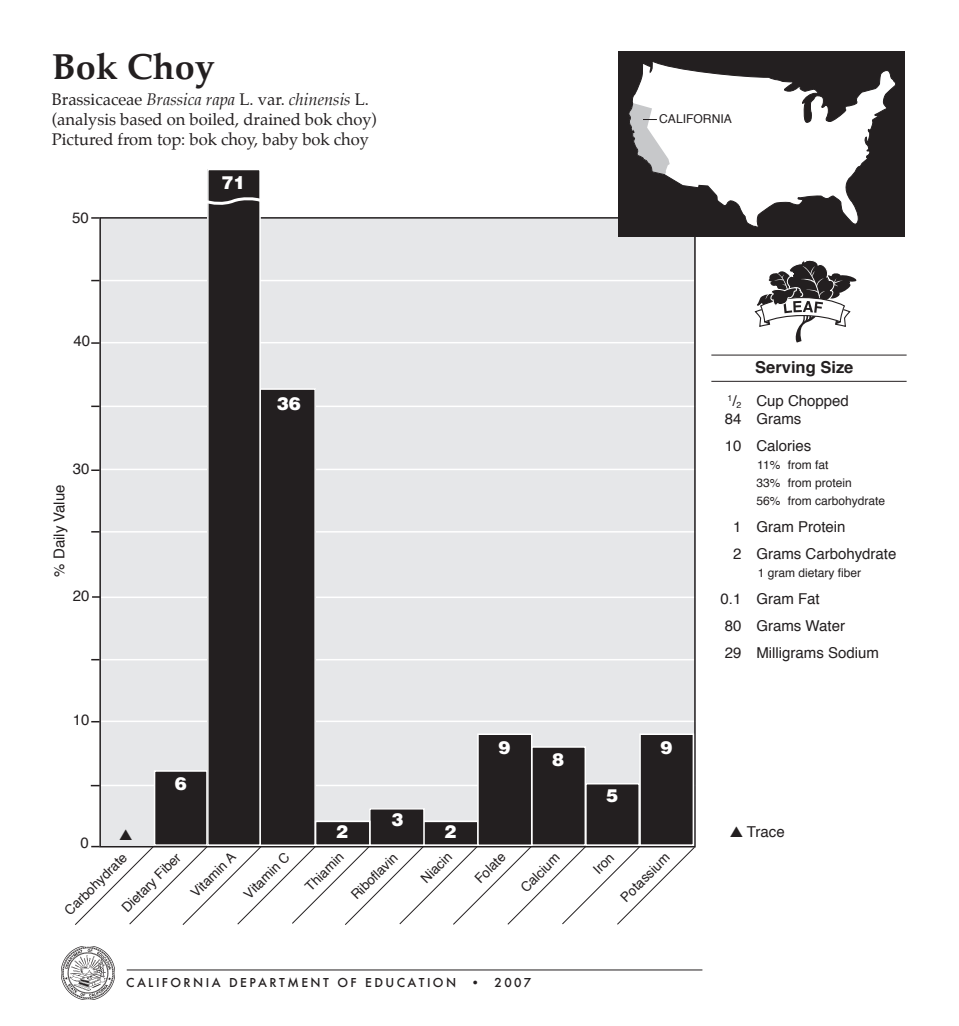
<style>
.page{position:relative;width:959px;height:1026px;background:#fff}
.page>*{position:absolute;margin:0;border:0;box-sizing:border-box;transform-origin:0 0}
.Name{font:700 36px "Palatino";color:#231f20}
.Numbers{font:900 18px "Helvetica";color:#fff}
.t1{font:16.5px "Palatino";color:#231f20}
.t2{font:italic 16.5px "Palatino";color:#231f20}
.t3{font:700 16.5px "Helvetica";color:#231f20}
.Servings{font:15px/18px "Helvetica";color:#231f20}
.t4{font:13.5px "Helvetica";color:#231f20}
.t5{font:12.15px "Helvetica";color:#231f20}
.Servings-2a{font:12px "Helvetica";color:#231f20}
.t6{font:500 12px "Futura";letter-spacing:.2em;color:#231f20}
.Servings-3{font:12px "Helvetica";color:#231f20}
.s1{font-style:normal}
</style>
<div class="page">
<img style="left:62px;top:946px;width:53px;height:54px">
<hr style="left:127px;top:970px;width:575px;height:1px;background:#231f20">
<div style="left:100px;top:217px;width:595px;height:630px;background:#e6e7e9"></div>
<hr style="left:100px;top:785px;width:595px;height:1px;background:#fff">
<hr style="left:101px;top:721px;width:595px;height:1px;background:#fff">
<hr style="left:100px;top:469px;width:595px;height:1px;background:#fff">
<hr style="left:100px;top:597px;width:595px;height:1px;background:#fff">
<hr style="left:100px;top:531px;width:595px;height:2px;background:#fff">
<hr style="left:100px;top:659px;width:594px;height:1px;background:#fff">
<svg style="left:92px;top:596px;width:7px;height:2px"></svg>
<hr style="left:100px;top:406px;width:595px;height:1px;background:#fff">
<hr style="left:99px;top:280px;width:595px;height:1px;background:#fff">
<hr style="left:99px;top:342px;width:595px;height:1px;background:#fff">
<svg style="left:91px;top:342px;width:8px;height:2px"></svg>
<svg style="left:91px;top:217px;width:9px;height:2px"></svg>
<svg style="left:91px;top:531px;width:9px;height:2px"></svg>
<svg style="left:754px;top:260px;width:102px;height:83px"></svg>
<div style="left:618px;top:51px;width:286px;height:185px;background:#231f20"></div>
<svg style="left:629px;top:62px;width:267px;height:165px"></svg>
<hr style="left:711px;top:355px;width:195px;height:1px;background:#231f20">
<hr style="left:711px;top:381px;width:195px;height:1px;background:#231f20">
<div style="left:423px;top:821px;width:55px;height:24px;background:#231f20"></div>
<div style="left:423px;top:821px;width:55px;height:25px;border:2px solid #fff"></div>
<div style="left:260px;top:389px;width:55px;height:456px;background:#231f20"></div>
<div style="left:259px;top:388px;width:57px;height:458px;border:2px solid #fff"></div>
<div style="left:370px;top:809px;width:54px;height:36px;background:#231f20"></div>
<div style="left:369px;top:808px;width:55px;height:38px;border:2px solid #fff"></div>
<div style="left:315px;top:821px;width:55px;height:24px;background:#231f20"></div>
<div style="left:315px;top:821px;width:55px;height:25px;border:2px solid #fff"></div>
<div style="left:586px;top:784px;width:53px;height:61px;background:#231f20"></div>
<div style="left:585px;top:783px;width:55px;height:63px;border:2px solid #fff"></div>
<div style="left:154px;top:771px;width:53px;height:74px;background:#231f20"></div>
<div style="left:154px;top:770px;width:54px;height:76px;border:2px solid #fff"></div>
<div style="left:208px;top:170px;width:52px;height:675px;background:#231f20"></div>
<div style="left:207px;top:169px;width:54px;height:677px;border:2px solid #fff"></div>
<div style="left:531px;top:747px;width:54px;height:98px;background:#231f20"></div>
<div style="left:531px;top:746px;width:55px;height:100px;border:2px solid #fff"></div>
<div style="left:640px;top:734px;width:53px;height:111px;background:#231f20"></div>
<div style="left:639px;top:734px;width:55px;height:112px;border:2px solid #fff"></div>
<svg style="left:207px;top:194px;width:54px;height:11px"></svg>
<div style="left:478px;top:734px;width:53px;height:111px;background:#231f20"></div>
<div style="left:477px;top:734px;width:55px;height:112px;border:2px solid #fff"></div>
<svg style="left:75px;top:829px;width:620px;height:96px"></svg>
<p class="Name" style="left:52px;top:45px;width:165px">Bok Choy</p>
<p class="t2" style="left:52px;top:89px;width:319px"><span class="s1">Brassicaceae</span> Brassica rapa <span class="s1">L. var.</span> chinensis <span class="s1">L.</span></p>
<p class="t1" style="left:52px;top:108px;width:327px">(analysis based on boiled, drained bok choy)</p>
<p class="t1" style="left:52px;top:128px;width:319px">Pictured from top: bok choy, baby bok choy</p>
<p class="Servings" style="left:72px;top:209px;width:18px">50</p>
<p class="Numbers" style="left:221px;top:171px;width:26px">71</p>
<p class="t5" style="left:659px;top:109px;width:74px">CALIFORNIA</p>
<p class="Servings" style="left:74px;top:331px;width:18px">40</p>
<p class="Servings" style="left:73px;top:459px;width:18px">30</p>
<p class="Servings" style="left:50px;top:577px;width:94px;rotate:-90deg">% Daily Value</p>
<p class="Servings" style="left:73px;top:586px;width:18px">20</p>
<p class="Numbers" style="left:277px;top:392px;width:26px">36</p>
<p class="Servings" style="left:73px;top:710px;width:18px">10</p>
<p class="Numbers" style="left:175px;top:772px;width:14px">6</p>
<p class="Numbers" style="left:498px;top:735px;width:14px">9</p>
<p class="Numbers" style="left:552px;top:748px;width:14px">8</p>
<p class="Numbers" style="left:391px;top:808px;width:14px">3</p>
<p class="Numbers" style="left:444px;top:820px;width:14px">2</p>
<p class="Numbers" style="left:336px;top:820px;width:14px">2</p>
<p class="Servings" style="left:80px;top:833px;width:10px">0</p>
<p class="t4" style="left:59px;top:905px;width:83px;rotate:-45deg">Carbohydrate</p>
<p class="t4" style="left:469px;top:873px;width:39px;rotate:-45deg">Folate</p>
<p class="t4" style="left:185px;top:887px;width:58px;rotate:-45deg">Vitamin A</p>
<p class="t4" style="left:238px;top:888px;width:60px;rotate:-45deg">Vitamin C</p>
<p class="t4" style="left:345px;top:889px;width:61px;rotate:-45deg">Ribofl avin</p>
<p class="t4" style="left:415px;top:873px;width:39px;rotate:-45deg">Niacin</p>
<p class="t4" style="left:299px;top:880px;width:50px;rotate:-45deg">Thiamin</p>
<p class="t4" style="left:515px;top:881px;width:50px;rotate:-45deg">Calcium</p>
<p class="t4" style="left:116px;top:902px;width:79px;rotate:-45deg">Dietary Fiber</p>
<p class="t6" style="left:126px;top:974px;width:406px">CALIFORNIA DEPARTMENT OF EDUCATION • 2007</p>
<p class="Numbers" style="left:606px;top:784px;width:14px">5</p>
<p class="Numbers" style="left:660px;top:735px;width:14px">9</p>
<p class="t4" style="left:614px;top:891px;width:65px;rotate:-45deg">Potassium</p>
<p class="t4" style="left:587px;top:863px;width:25px;rotate:-45deg">Iron</p>
<p class="t3" style="left:755px;top:352px;width:100px">Serving Size</p>
<p class="Servings" style="left:724px;top:391px;width:126px"><sup>1</sup>/<sub>2</sub> Cup Chopped<br>84 Grams</p>
<p class="Servings" style="left:724px;top:436px;width:88px">10 Calories</p>
<p class="Servings-2a" style="left:757px;top:454px;width:73px">11% from fat</p>
<p class="Servings-2a" style="left:756px;top:472px;width:97px">33% from protein</p>
<p class="Servings-2a" style="left:756px;top:490px;width:130px">56% from carbohydrate</p>
<p class="Servings" style="left:733px;top:517px;width:114px">1 Gram Protein</p>
<p class="Servings" style="left:733px;top:544px;width:165px">2 Grams Carbohydrate</p>
<p class="Servings-3" style="left:758px;top:562px;width:105px">1 gram dietary fiber</p>
<p class="Servings" style="left:720px;top:589px;width:101px">0.1 Gram Fat</p>
<p class="Servings" style="left:724px;top:616px;width:122px">80 Grams Water</p>
<p class="Servings" style="left:724px;top:643px;width:156px">29 Milligrams Sodium</p>
<p class="Servings" style="left:729px;top:822px;width:57px">▲ Trace</p>
</div>
